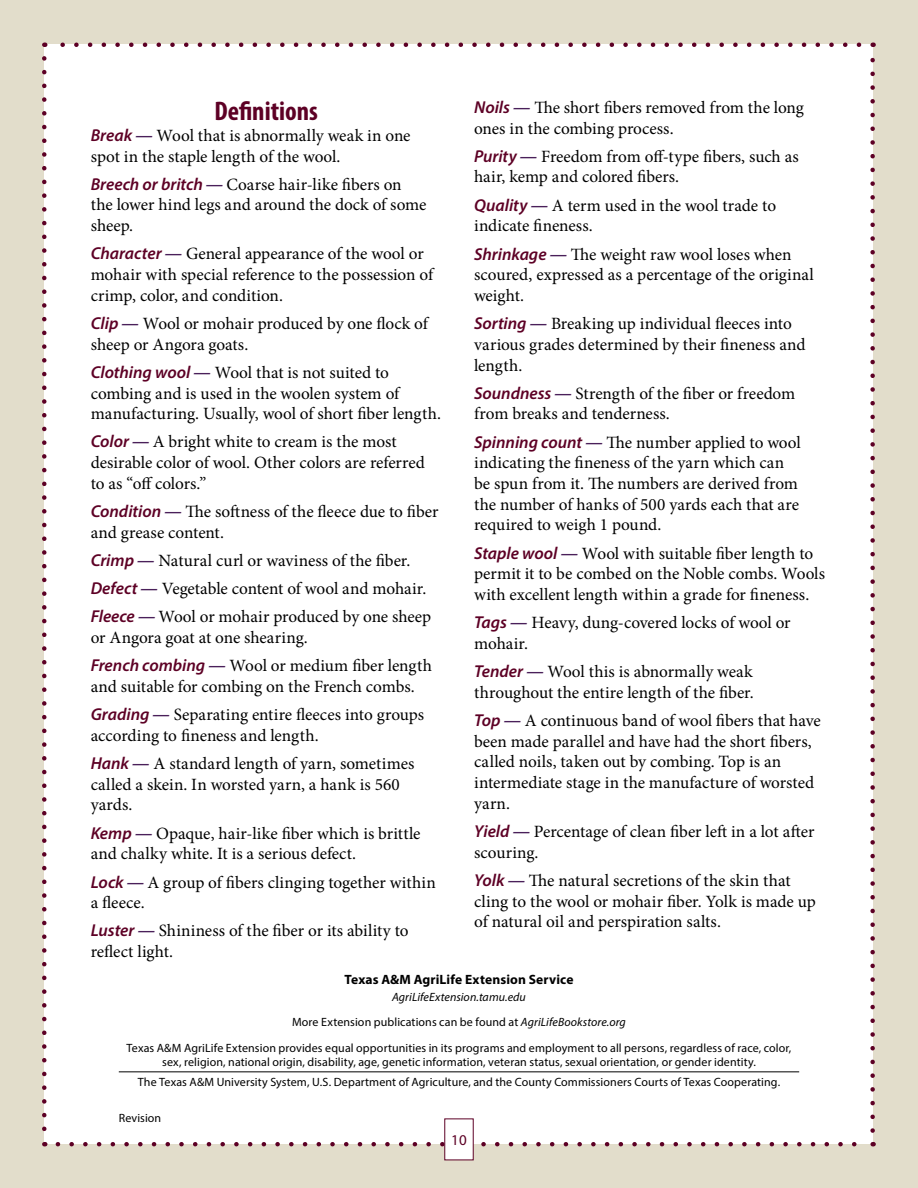
<style>
.page{position:relative;width:918px;height:1188px;background:#e2ddcb}
.page>*{position:absolute;margin:0;border:0;box-sizing:border-box;transform-origin:0 0}
.t1{font:700 condensed 27px "Myriad Pro";color:#5d0025}
.t2{font:17.25px/20.7px "Minion Pro";letter-spacing:-.005em;color:#000}
.t3{font:15px "Myriad Pro";color:#5d0025}
.t4{font:700 13.5px "Myriad Pro";letter-spacing:.01em;color:#000}
.t5{font:12px/25.2px "Myriad Pro";letter-spacing:.01em;color:#000;text-align:center}
.s1{font-family:"Myriad Pro";font-weight:600;font-style:italic;color:#5d0025}
.s2{font-family:"Myriad Pro";font-weight:600;font-style:italic;color:#4a205a}
.s3{font-style:italic}
</style>
<div class="page">
<div style="left:44px;top:45px;width:829px;height:1099px;background:#fff"></div>
<svg style="left:58px;top:1142px;width:799px;height:4px"></svg>
<svg style="left:51px;top:43px;width:808px;height:4px"></svg>
<svg style="left:42px;top:58px;width:5px;height:1088px"></svg>
<svg style="left:870px;top:43px;width:5px;height:1088px"></svg>
<div style="left:444px;top:1119px;width:30px;height:41px;background:#fff"></div>
<hr style="left:119px;top:1071px;width:680px;height:1px;background:#000">
<h1 class="t1" style="left:215px;top:94px;width:105px">Definitions</h1>
<p class="t2" style="left:91px;top:125px;width:321px"><span class="s1">Break</span> <span class="s2">—</span> Wool that is abnormally weak in one spot in the staple length of the wool.</p>
<p class="t2" style="left:91px;top:174px;width:337px"><span class="s1">Breech or britch</span> <span class="s2">—</span> Coarse hair-like fibers on the lower hind legs and around the dock of some sheep.</p>
<p class="t2" style="left:91px;top:244px;width:344px"><span class="s1">Character</span> <span class="s2">—</span> General appearance of the wool or mohair with special reference to the possession of crimp, color, and condition.</p>
<p class="t2" style="left:91px;top:313px;width:339px"><span class="s1">Clip</span> <span class="s2">—</span> Wool or mohair produced by one flock of sheep or Angora goats.</p>
<p class="t2" style="left:91px;top:362px;width:352px"><span class="s1">Clothing wool</span> <span class="s2">—</span> Wool that is not suited to combing and is used in the woolen system of manufacturing. Usually, wool of short fiber length.</p>
<p class="t2" style="left:91px;top:432px;width:336px"><span class="s1">Color</span> <span class="s2">—</span> A bright white to cream is the most desirable color of wool. Other colors are referred to as “off colors.”</p>
<p class="t2" style="left:91px;top:501px;width:349px"><span class="s1">Condition</span> <span class="s2">—</span> The softness of the fleece due to fiber and grease content.</p>
<p class="t2" style="left:91px;top:546px;width:342px;line-height:28.2px"><span class="s1">Crimp</span> <span class="s2">—</span> Natural curl or waviness of the fiber.<br><span class="s1">Defect</span> <span class="s2">—</span> Vegetable content of wool and mohair.<br><span class="s1">Fleece</span> <span class="s2">—</span> Wool or mohair produced by one sheep</p>
<p class="t2" style="left:91px;top:624px;width:343px;line-height:28.2px">or Angora goat at one shearing.<br><span class="s1">French combing</span> <span class="s2">—</span> Wool or medium fiber length</p>
<p class="t2" style="left:91px;top:672px;width:335px;line-height:28.2px">and suitable for combing on the French combs.<br><span class="s1">Grading</span> <span class="s2">—</span> Separating entire fleeces into groups</p>
<p class="t2" style="left:91px;top:721px;width:325px;line-height:28.2px">according to fineness and length.<br><span class="s1">Hank</span> <span class="s2">—</span> A standard length of yarn, sometimes</p>
<p class="t2" style="left:91px;top:774px;width:311px">called a skein. In worsted yarn, a hank is 560 yards.</p>
<p class="t2" style="left:91px;top:823px;width:331px"><span class="s1">Kemp</span> <span class="s2">—</span> Opaque, hair-like fiber which is brittle and chalky white. It is a serious defect.</p>
<p class="t2" style="left:91px;top:872px;width:347px"><span class="s1">Lock</span> <span class="s2">—</span> A group of fibers clinging together within a fleece.</p>
<p class="t2" style="left:91px;top:921px;width:319px"><span class="s1">Luster</span> <span class="s2">—</span> Shininess of the fiber or its ability to reflect light.</p>
<p class="t2" style="left:474px;top:97px;width:331px"><span class="s1">Noils</span> <span class="s2">—</span> The short fibers removed from the long ones in the combing process.</p>
<p class="t2" style="left:474px;top:146px;width:326px"><span class="s1">Purity</span> <span class="s2">—</span> Freedom from off-type fibers, such as hair, kemp and colored fibers.</p>
<p class="t2" style="left:474px;top:195px;width:304px"><span class="s1">Quality</span> <span class="s2">—</span> A term used in the wool trade to indicate fineness.</p>
<p class="t2" style="left:474px;top:244px;width:341px"><span class="s1">Shrinkage</span> <span class="s2">—</span> The weight raw wool loses when scoured, expressed as a percentage of the original weight.</p>
<p class="t2" style="left:474px;top:313px;width:333px"><span class="s1">Sorting</span> <span class="s2">—</span> Breaking up individual fleeces into various grades determined by their fineness and length.</p>
<p class="t2" style="left:474px;top:383px;width:323px"><span class="s1">Soundness</span> <span class="s2">—</span> Strength of the fiber or freedom from breaks and tenderness.</p>
<p class="t2" style="left:474px;top:432px;width:328px"><span class="s1">Spinning count</span> <span class="s2">—</span> The number applied to wool indicating the fineness of the yarn which can be spun from it. The numbers are derived from the number of hanks of 500 yards each that are required to weigh 1 pound.</p>
<p class="t2" style="left:474px;top:543px;width:352px"><span class="s1">Staple wool</span> <span class="s2">—</span> Wool with suitable fiber length to permit it to be combed on the Noble combs. Wools with excellent length within a grade for fineness.</p>
<p class="t2" style="left:474px;top:612px;width:318px"><span class="s1">Tags</span> <span class="s2">—</span> Heavy, dung-covered locks of wool or mohair.</p>
<p class="t2" style="left:474px;top:661px;width:281px"><span class="s1">Tender</span> <span class="s2">—</span> Wool this is abnormally weak throughout the entire length of the fiber.</p>
<p class="t2" style="left:474px;top:710px;width:348px"><span class="s1">Top</span> <span class="s2">—</span> A continuous band of wool fibers that have been made parallel and have had the short fibers, called noils, taken out by combing. Top is an intermediate stage in the manufacture of worsted yarn.</p>
<p class="t2" style="left:474px;top:821px;width:342px"><span class="s1">Yield</span> <span class="s2">—</span> Percentage of clean fiber left in a lot after scouring.</p>
<p class="t2" style="left:474px;top:870px;width:343px"><span class="s1">Yolk</span> <span class="s2">—</span> The natural secretions of the skin that cling to the wool or mohair fiber. Yolk is made up of natural oil and perspiration salts.</p>
<p class="t4" style="left:345px;top:971px;width:230px">Texas A&amp;M AgriLife Extension Service</p>
<p class="t5" style="left:127px;top:984px;width:666px"><span class="s3">AgriLifeExtension.tamu.edu<br></span>More Extension publications can be found at <span class="s3">AgriLifeBookstore.org<br></span>Texas A&amp;M AgriLife Extension provides equal opportunities in its programs and employment to all persons, regardless of race, color,</p>
<p class="t5" style="left:138px;top:1052px;width:644px;line-height:19.8px">sex, religion, national origin, disability, age, genetic information, veteran status, sexual orientation, or gender identity.<br>The Texas A&amp;M University System, U.S. Department of Agriculture, and the County Commissioners Courts of Texas Cooperating.</p>
<p class="t5" style="left:119px;top:1105px;width:44px">Revision</p>
<p class="t3" style="left:451px;top:1131px;width:17px">10</p>
</div>
